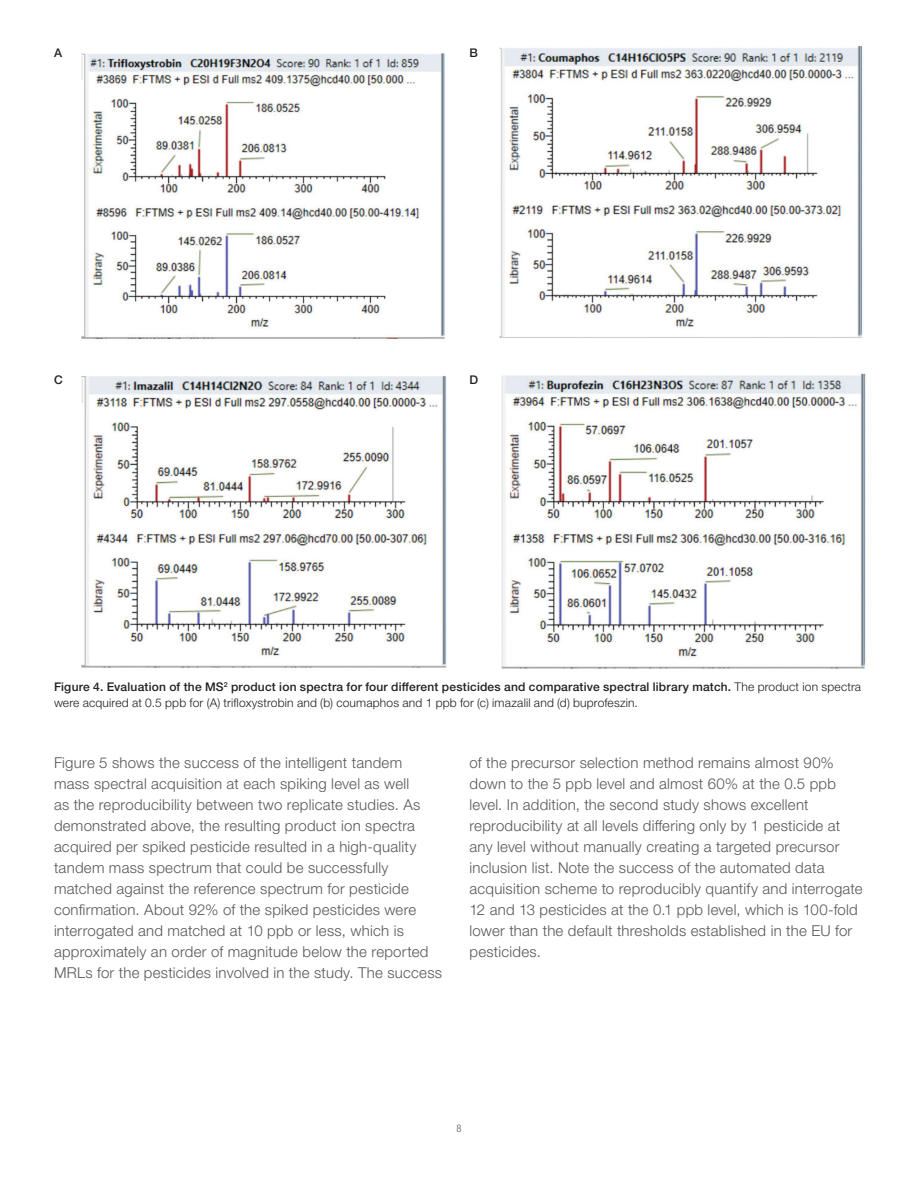
<style>
.page{position:relative;width:918px;height:1188px;background:#fff}
.page>*{position:absolute;margin:0;border:0;box-sizing:border-box;transform-origin:0 0}
.t1{font:300 15px/21px "Helvetica Neue LTW1 G";letter-spacing:.015em;color:#57585a}
.t2{font:300 12px/15.8px "Helvetica Neue LTW1 G";letter-spacing:.015em;color:#231f20}
.t3{font:500 12px "Helvetica Neue LTW1 G";color:#231f20}
.t4{font:300 condensed 10.5px "Helvetica Neue LTW1 G";color:#57585a}
.s1{font-weight:500}
</style>
<div class="page">
<img style="left:81px;top:46px;width:785px;height:623px">
<p class="t3" style="left:54px;top:46px;width:10px">A</p>
<p class="t3" style="left:469px;top:46px;width:10px">B</p>
<p class="t3" style="left:54px;top:372px;width:10px">C</p>
<p class="t3" style="left:469px;top:372px;width:10px">D</p>
<p class="t2" style="left:54px;top:679px;width:809px"><span class="s1">Figure 4. Evaluation of the MS</span><sup>2</sup> <span class="s1">product ion spectra for four different pesticides and comparative spectral library match.</span> The product ion spectra were acquired at 0.5 ppb for (A) trifloxystrobin and (b) coumaphos and 1 ppb for (c) imazalil and (d) buprofeszin.</p>
<p class="t1" style="left:54px;top:752px;width:390px">Figure 5 shows the success of the intelligent tandem<br>mass spectral acquisition at each spiking level as well<br>as the reproducibility between two replicate studies. As demonstrated above, the resulting product ion spectra acquired per spiked pesticide resulted in a high-quality tandem mass spectrum that could be successfully matched against the reference spectrum for pesticide confirmation. About 92% of the spiked pesticides were interrogated and matched at 10 ppb or less, which is approximately an order of magnitude below the reported MRLs for the pesticides involved in the study. The success</p>
<p class="t1" style="left:469px;top:752px;width:395px">of the precursor selection method remains almost 90% down to the 5 ppb level and almost 60% at the 0.5 ppb level. In addition, the second study shows excellent reproducibility at all levels differing only by 1 pesticide at any level without manually creating a targeted precursor inclusion list. Note the success of the automated data acquisition scheme to reproducibly quantify and interrogate 12 and 13 pesticides at the 0.1 ppb level, which is 100-fold lower than the default thresholds established in the EU for pesticides.</p>
<p class="t4" style="left:456px;top:1122px;width:7px">8</p>
</div>
